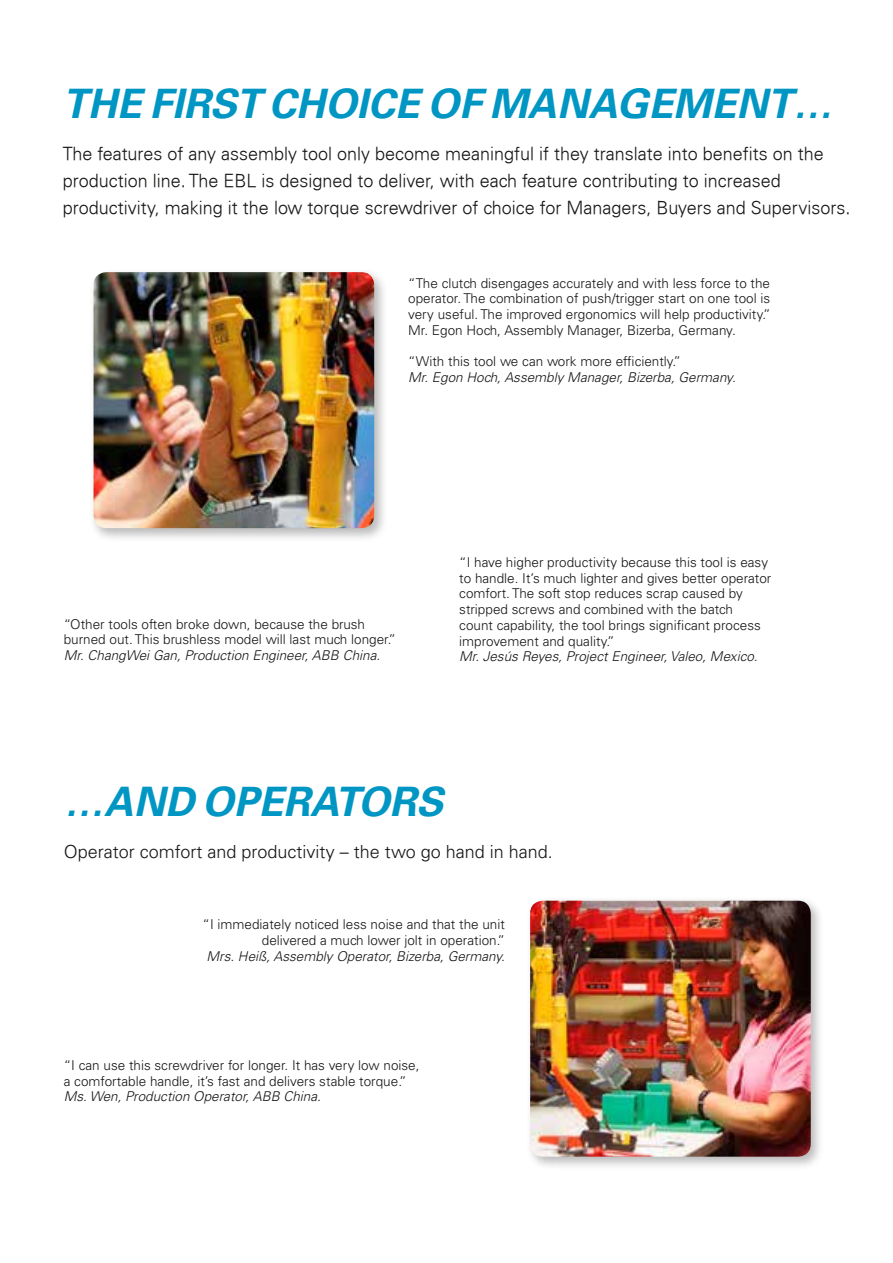
<style>
.page{position:relative;width:893px;height:1263px;background:#fff}
.page>*{position:absolute;margin:0;border:0;box-sizing:border-box;transform-origin:0 0}
.t1{font:italic 700 40.5px "Univers LT Std";color:#0096c3}
.t2{font:300 18px/27px "Univers";color:#161514}
.t3{font:300 18px "Univers LT Std";color:#161514}
.t4{font:300 13.5px/15.8px "Univers LT Std";color:#161514}
.t5{font:italic 300 13.5px "Univers LT Std";color:#161514}
</style>
<div class="page">
<div style="left:89px;top:267px;width:298px;height:275px;background:#161514;opacity:.3"></div>
<img style="left:94px;top:272px;width:280px;height:256px">
<div style="left:525px;top:896px;width:299px;height:274px;background:#161514;opacity:.3"></div>
<img style="left:530px;top:901px;width:281px;height:256px">
<h1 class="t1" style="left:63px;top:80px;width:771px">THE FIRST CHOICE OF MANAGEMENT…</h1>
<p class="t2" style="left:63px;top:140px;width:789px">The features of any assembly tool only become meaningful if they translate into benefits on the production line. The EBL is designed to deliver, with each feature contributing to increased productivity, making it the low torque screwdriver of choice for Managers, Buyers and Supervisors.</p>
<p class="t4" style="left:408px;top:275px;width:364px;text-align:justify">“The clutch disengages accurately and with less force to the operator. The combination of push/trigger start on one tool is very useful. The improved ergonomics will help productivity.” Mr. Egon Hoch, Assembly Manager, Bizerba, Germany.</p>
<p class="t4" style="left:408px;top:354px;width:274px">“With this tool we can work more efficiently.”</p>
<p class="t5" style="left:408px;top:369px;width:329px">Mr. Egon Hoch, Assembly Manager, Bizerba, Germany.</p>
<p class="t4" style="left:64px;top:616px;width:334px">“Other tools often broke down, because the brush burned out. This brushless model will last much longer.”</p>
<p class="t5" style="left:64px;top:647px;width:318px">Mr. ChangWei Gan, Production Engineer, ABB China.</p>
<p class="t4" style="left:459px;top:554px;width:314px">“I have higher productivity because this tool is easy to handle. It’s much lighter and gives better operator comfort. The soft stop reduces scrap caused by stripped screws and combined with the batch<br>count capability, the tool brings significant process improvement and quality.”</p>
<p class="t5" style="left:459px;top:648px;width:300px">Mr. Jesús Reyes, Project Engineer, Valeo, Mexico.</p>
<h1 class="t1" style="left:64px;top:778px;width:381px">…AND OPERATORS</h1>
<h2 class="t3" style="left:64px;top:841px;width:491px">Operator comfort and productivity – the two go hand in hand.</h2>
<p class="t4" style="left:203px;top:917px;width:304px;text-align:right">“I immediately noticed less noise and that the unit delivered a much lower jolt in operation.”</p>
<p class="t5" style="left:206px;top:948px;width:300px">Mrs. Heiß, Assembly Operator, Bizerba, Germany.</p>
<p class="t4" style="left:64px;top:1057px;width:357px">“I can use this screwdriver for longer. It has very low noise, a comfortable handle, it’s fast and delivers stable torque.”</p>
<p class="t5" style="left:64px;top:1088px;width:259px">Ms. Wen, Production Operator, ABB China.</p>
</div>
